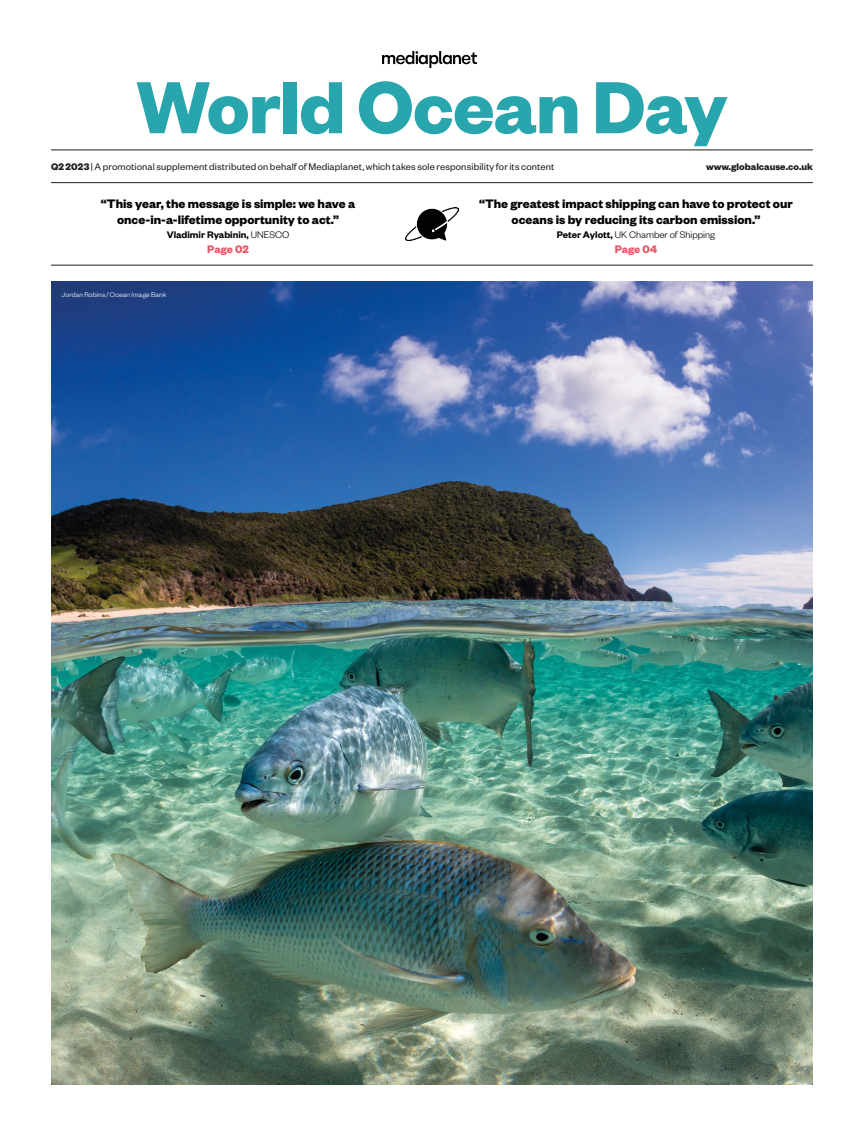
<style>
.page{position:relative;width:864px;height:1136px;background:#fff}
.page>*{position:absolute;margin:0;border:0;box-sizing:border-box;transform-origin:0 0}
.t1{font:700 81px "Founders Grotesk";letter-spacing:-.01em;color:#29a6ad}
.t2{font:700 13.5px/16.2px "Founders Grotesk";color:#020304;text-align:center}
.t3{font:700 12px "Founders Grotesk";letter-spacing:-.005em;color:#eb5768}
.supply_txt{font:10.5px "Founders Grotesk";letter-spacing:.015em;color:#1d1d1b}
.t4{font:300 10.5px "Founders Grotesk";color:#020304}
.t5{font:600 10.5px "Founders Grotesk";color:#020304}
.t6{font:700 10.5px "Founders Grotesk";color:#1d1d1b}
._09_Photo_credit{font:300 7.5px "Founders Grotesk";letter-spacing:.02em;color:#fff}
.s1{font-weight:700}
.s2{font-weight:300}
.s3{font-weight:600}
</style>
<div class="page">
<img style="left:51px;top:282px;width:761px;height:802px">
<img style="left:405px;top:207px;width:53px;height:33px">
<hr style="left:51px;top:265px;width:761px;height:1px;background:#1d1d1b">
<hr style="left:51px;top:182px;width:761px;height:1px;background:#1d1d1b">
<hr style="left:51px;top:150px;width:761px;height:1px;background:#1d1d1b">
<img style="left:382px;top:51px;width:94px;height:17px">
<p class="t1" style="left:136px;top:56px;width:592px">World Ocean Day</p>
<p class="supply_txt" style="left:51px;top:160px;width:504px"><span class="s1">Q2 2023</span> | A promotional supplement distributed on behalf of Mediaplanet, which takes sole responsibility for its content</p>
<p class="t6" style="left:705px;top:159px;width:108px">www.globalcause.co.uk</p>
<p class="t2" style="left:101px;top:195px;width:256px">“This year, the message is simple: we have a once-in-a-lifetime opportunity to act.”</p>
<p class="t5" style="left:167px;top:228px;width:124px">Vladimir Ryabinin, <span class="s2">UNESCO</span></p>
<p class="t3" style="left:207px;top:241px;width:43px">Page 02</p>
<p class="_09_Photo_credit" style="left:62px;top:290px;width:106px">Jordan Robins / Ocean Image Bank</p>
<p class="t2" style="left:479px;top:195px;width:315px">“The greatest impact shipping can have to protect our oceans is by reducing its carbon emission.”</p>
<p class="t4" style="left:556px;top:228px;width:160px"><span class="s3">Peter Aylott,</span> UK Chamber of Shipping</p>
<p class="t3" style="left:614px;top:241px;width:44px">Page 04</p>
</div>
